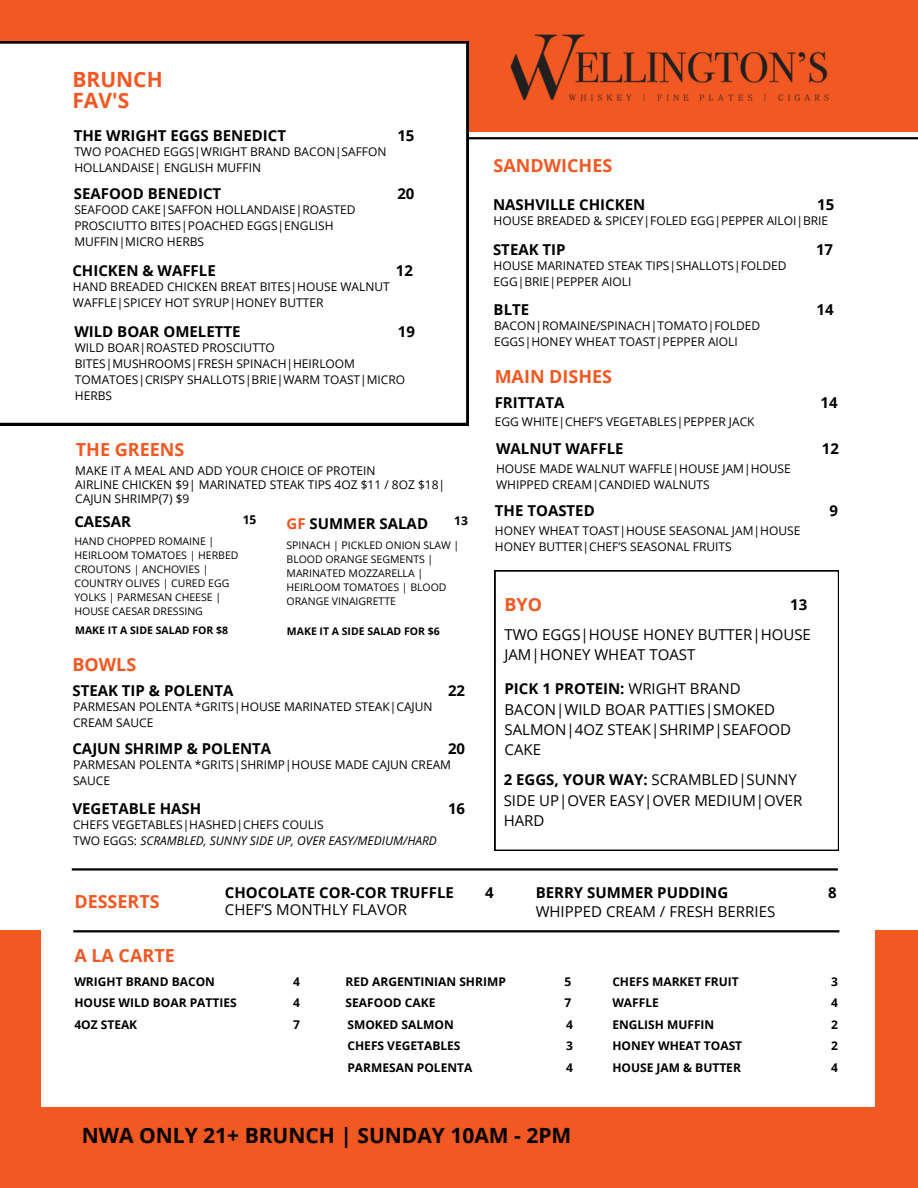
<style>
.page{position:relative;width:918px;height:1188px;background:#fff}
.page>*{position:absolute;margin:0;border:0;box-sizing:border-box;transform-origin:0 0}
.t1{font:700 21px "Open Sans";color:#000}
.t2{font:700 21px "Open Sans";color:#f15822}
.t3{font:700 18px "Open Sans";color:#f15822}
.t4{font:700 15px "Open Sans";color:#000}
.t5{font:15px/20.2px "Open Sans";color:#000}
.t6{font:12px/16px "Open Sans";color:#000}
.t7{font:700 12px "Open Sans";color:#000}
.t8{font:italic 12px "Open Sans";color:#000}
.t9{font:10.5px/14px "Open Sans";color:#000}
.t10{font:700 10.5px "Open Sans";color:#000}
.s1{color:#f15822}
.s2{font-style:normal}
.s3{font-weight:700}
</style>
<div class="page">
<div style="left:0;top:0;width:918px;height:131px;background:#f15822"></div>
<hr style="left:0;top:137px;width:918px;height:2px;background:#000">
<svg style="left:0;top:41px;width:468px;height:384px"></svg>
<img style="left:489px;top:34px;width:343px;height:98px">
<div style="left:0;top:930px;width:918px;height:258px;background:#f15822"></div>
<div style="left:41px;top:831px;width:834px;height:276px;background:#fff"></div>
<hr style="left:72px;top:868px;width:766px;height:3px;background:#000">
<hr style="left:73px;top:930px;width:766px;height:2px;background:#000">
<svg style="left:495px;top:571px;width:344px;height:280px"></svg>
<p class="t2" style="left:72px;top:64px;width:92px">BRUNCH</p>
<p class="t2" style="left:72px;top:86px;width:58px">FAV'S</p>
<p class="t4" style="left:74px;top:125px;width:214px">THE WRIGHT EGGS BENEDICT</p>
<p class="t6" style="left:74px;top:144px;width:314px">TWO POACHED EGGS|WRIGHT BRAND BACON|SAFFON<br>HOLLANDAISE| ENGLISH MUFFIN</p>
<p class="t4" style="left:74px;top:183px;width:149px">SEAFOOD BENEDICT</p>
<p class="t6" style="left:74px;top:202px;width:283px">SEAFOOD CAKE|SAFFON HOLLANDAISE|ROASTED<br>PROSCIUTTO BITES|POACHED EGGS|ENGLISH<br>MUFFIN|MICRO HERBS</p>
<p class="t4" style="left:397px;top:125px;width:19px">15</p>
<p class="t4" style="left:397px;top:183px;width:19px">20</p>
<p class="t4" style="left:72px;top:260px;width:145px">CHICKEN &amp; WAFFLE</p>
<p class="t6" style="left:73px;top:278px;width:318px">HAND BREADED CHICKEN BREAT BITES|HOUSE WALNUT<br>WAFFLE|SPICEY HOT SYRUP|HONEY BUTTER</p>
<p class="t4" style="left:396px;top:260px;width:19px">12</p>
<p class="t4" style="left:74px;top:321px;width:168px">WILD BOAR OMELETTE</p>
<p class="t6" style="left:75px;top:340px;width:332px">WILD BOAR|ROASTED PROSCIUTTO BITES|MUSHROOMS|FRESH SPINACH|HEIRLOOM TOMATOES|CRISPY SHALLOTS|BRIE|WARM TOAST|MICRO HERBS</p>
<p class="t4" style="left:398px;top:321px;width:19px">19</p>
<p class="t3" style="left:76px;top:437px;width:110px">THE GREENS</p>
<p class="t6" style="left:75px;top:463px;width:302px">MAKE IT A MEAL AND ADD YOUR CHOICE OF PROTEIN</p>
<p class="t6" style="left:75px;top:478px;width:371px;line-height:14px">AIRLINE CHICKEN $9| MARINATED STEAK TIPS 4OZ $11 / 8OZ $18|<br>CAJUN SHRIMP(7) $9</p>
<p class="t4" style="left:74px;top:511px;width:58px">CAESAR</p>
<p class="t9" style="left:74px;top:534px;width:166px">HAND CHOPPED ROMAINE |<br>HEIRLOOM TOMATOES | HERBED<br>CROUTONS | ANCHOVIES |<br>COUNTRY OLIVES | CURED EGG<br>YOLKS | PARMESAN CHEESE |<br>HOUSE CAESAR DRESSING</p>
<p class="t7" style="left:243px;top:511px;width:15px">15</p>
<p class="t7" style="left:454px;top:512px;width:15px">13</p>
<p class="t4" style="left:287px;top:513px;width:143px"><span class="s1">GF</span> SUMMER SALAD</p>
<p class="t9" style="left:287px;top:538px;width:174px">SPINACH | PICKLED ONION SLAW |<br>BLOOD ORANGE SEGMENTS |<br>MARINATED MOZZARELLA |<br>HEIRLOOM TOMATOES | BLOOD<br>ORANGE VINAIGRETTE</p>
<p class="t10" style="left:75px;top:623px;width:154px">MAKE IT A SIDE SALAD FOR $8</p>
<p class="t10" style="left:287px;top:624px;width:154px">MAKE IT A SIDE SALAD FOR $6</p>
<p class="t3" style="left:72px;top:652px;width:65px">BOWLS</p>
<p class="t4" style="left:72px;top:680px;width:163px">STEAK TIP &amp; POLENTA</p>
<p class="t6" style="left:73px;top:698px;width:361px">PARMESAN POLENTA *GRITS|HOUSE MARINATED STEAK|CAJUN<br>CREAM SAUCE</p>
<p class="t4" style="left:448px;top:680px;width:19px">22</p>
<p class="t4" style="left:72px;top:738px;width:200px">CAJUN SHRIMP &amp; POLENTA</p>
<p class="t6" style="left:73px;top:756px;width:380px">PARMESAN POLENTA *GRITS|SHRIMP|HOUSE MADE CAJUN CREAM<br>SAUCE</p>
<p class="t4" style="left:448px;top:738px;width:19px">20</p>
<p class="t4" style="left:72px;top:798px;width:130px">VEGETABLE HASH</p>
<p class="t6" style="left:73px;top:816px;width:252px">CHEFS VEGETABLES|HASHED|CHEFS COULIS</p>
<p class="t8" style="left:73px;top:832px;width:365px"><span class="s2">TWO EGGS:</span> SCRAMBLED, SUNNY SIDE UP, OVER EASY/MEDIUM/HARD</p>
<p class="t4" style="left:448px;top:798px;width:19px">16</p>
<p class="t3" style="left:74px;top:889px;width:87px">DESSERTS</p>
<p class="t4" style="left:225px;top:882px;width:230px">CHOCOLATE COR-COR TRUFFLE</p>
<p class="t5" style="left:225px;top:899px;width:184px">CHEF’S MONTHLY FLAVOR</p>
<p class="t3" style="left:494px;top:153px;width:120px">SANDWICHES</p>
<p class="t4" style="left:493px;top:194px;width:154px">NASHVILLE CHICKEN</p>
<p class="t6" style="left:494px;top:213px;width:336px">HOUSE BREADED &amp; SPICEY|FOLED EGG|PEPPER AILOI|BRIE</p>
<p class="t4" style="left:817px;top:194px;width:19px">15</p>
<p class="t4" style="left:493px;top:239px;width:74px">STEAK TIP</p>
<p class="t6" style="left:494px;top:257px;width:295px">HOUSE MARINATED STEAK TIPS|SHALLOTS|FOLDED<br>EGG|BRIE|PEPPER AIOLI</p>
<p class="t4" style="left:494px;top:299px;width:37px">BLTE</p>
<p class="t6" style="left:494px;top:317px;width:268px">BACON|ROMAINE/SPINACH|TOMATO|FOLDED<br>EGGS|HONEY WHEAT TOAST|PEPPER AIOLI</p>
<p class="t4" style="left:816px;top:239px;width:19px">17</p>
<p class="t4" style="left:817px;top:299px;width:19px">14</p>
<p class="t3" style="left:495px;top:364px;width:119px">MAIN DISHES</p>
<p class="t4" style="left:495px;top:392px;width:71px">FRITTATA</p>
<p class="t4" style="left:821px;top:392px;width:19px">14</p>
<p class="t6" style="left:495px;top:414px;width:261px">EGG WHITE|CHEF’S VEGETABLES|PEPPER JACK</p>
<p class="t4" style="left:496px;top:438px;width:129px">WALNUT WAFFLE</p>
<p class="t4" style="left:822px;top:438px;width:19px">12</p>
<p class="t6" style="left:496px;top:460px;width:296px">HOUSE MADE WALNUT WAFFLE|HOUSE JAM|HOUSE<br>WHIPPED CREAM|CANDIED WALNUTS</p>
<p class="t4" style="left:495px;top:500px;width:101px">THE TOASTED</p>
<p class="t4" style="left:829px;top:500px;width:10px">9</p>
<p class="t6" style="left:495px;top:522px;width:307px">HONEY WHEAT TOAST|HOUSE SEASONAL JAM|HOUSE<br>HONEY BUTTER|CHEF’S SEASONAL FRUITS</p>
<p class="t3" style="left:504px;top:592px;width:39px">BYO</p>
<p class="t4" style="left:790px;top:594px;width:19px">13</p>
<p class="t5" style="left:504px;top:624px;width:308px">TWO EGGS|HOUSE HONEY BUTTER|HOUSE<br>JAM|HONEY WHEAT TOAST</p>
<p class="t5" style="left:505px;top:678px;width:288px"><span class="s3">PICK 1 PROTEIN:</span> WRIGHT BRAND<br>BACON|WILD BOAR PATTIES|SMOKED<br>SALMON|4OZ STEAK|SHRIMP|SEAFOOD<br>CAKE</p>
<p class="t5" style="left:504px;top:770px;width:300px"><span class="s3">2 EGGS, YOUR WAY:</span> SCRAMBLED|SUNNY<br>SIDE UP|OVER EASY|OVER MEDIUM|OVER<br>HARD</p>
<p class="t4" style="left:485px;top:882px;width:10px">4</p>
<p class="t4" style="left:536px;top:882px;width:194px">BERRY SUMMER PUDDING</p>
<p class="t5" style="left:536px;top:901px;width:241px">WHIPPED CREAM / FRESH BERRIES</p>
<p class="t4" style="left:828px;top:882px;width:10px">8</p>
<p class="t3" style="left:74px;top:943px;width:102px">A LA CARTE</p>
<p class="t7" style="left:74px;top:973px;width:142px">WRIGHT BRAND BACON</p>
<p class="t7" style="left:293px;top:973px;width:8px">4</p>
<p class="t7" style="left:346px;top:973px;width:162px">RED ARGENTINIAN SHRIMP</p>
<p class="t7" style="left:564px;top:973px;width:8px">5</p>
<p class="t7" style="left:612px;top:973px;width:128px">CHEFS MARKET FRUIT</p>
<p class="t7" style="left:831px;top:973px;width:8px">3</p>
<p class="t7" style="left:74px;top:994px;width:164px">HOUSE WILD BOAR PATTIES</p>
<p class="t7" style="left:293px;top:994px;width:8px">4</p>
<p class="t7" style="left:74px;top:1016px;width:64px">4OZ STEAK</p>
<p class="t7" style="left:293px;top:1016px;width:8px">7</p>
<p class="t7" style="left:346px;top:994px;width:91px">SEAFOOD CAKE</p>
<p class="t7" style="left:564px;top:994px;width:8px">7</p>
<p class="t7" style="left:347px;top:1016px;width:108px">SMOKED SALMON</p>
<p class="t7" style="left:566px;top:1016px;width:8px">4</p>
<p class="t7" style="left:347px;top:1037px;width:115px">CHEFS VEGETABLES</p>
<p class="t7" style="left:566px;top:1037px;width:8px">3</p>
<p class="t7" style="left:347px;top:1059px;width:126px">PARMESAN POLENTA</p>
<p class="t7" style="left:566px;top:1059px;width:8px">4</p>
<p class="t7" style="left:612px;top:994px;width:48px">WAFFLE</p>
<p class="t7" style="left:831px;top:994px;width:8px">4</p>
<p class="t7" style="left:612px;top:1016px;width:104px">ENGLISH MUFFIN</p>
<p class="t7" style="left:831px;top:1016px;width:8px">2</p>
<p class="t7" style="left:612px;top:1037px;width:131px">HONEY WHEAT TOAST</p>
<p class="t7" style="left:831px;top:1037px;width:8px">2</p>
<p class="t7" style="left:612px;top:1059px;width:130px">HOUSE JAM &amp; BUTTER</p>
<p class="t7" style="left:831px;top:1059px;width:8px">4</p>
<p class="t1" style="left:82px;top:1120px;width:491px">NWA ONLY 21+ BRUNCH | SUNDAY 10AM - 2PM</p>
</div>
